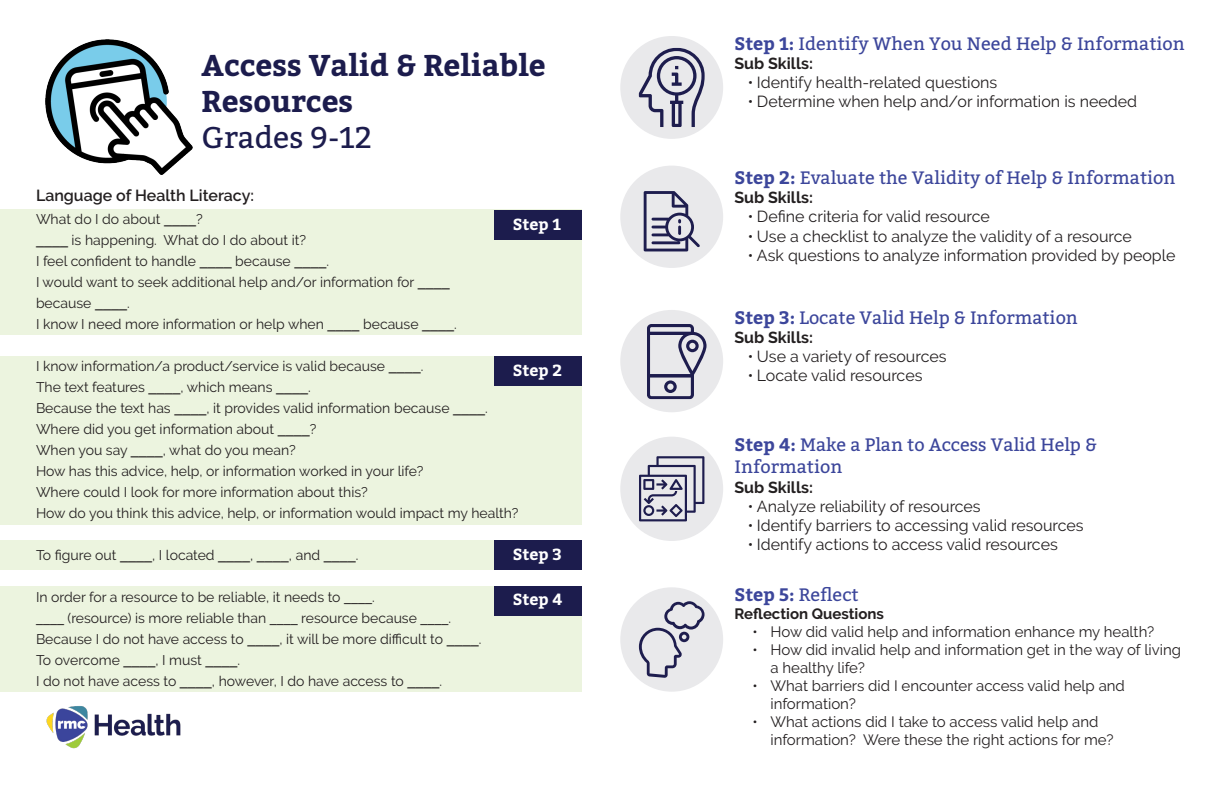
<style>
.page{position:relative;width:1224px;height:792px;background:#fff}
.page>*{position:absolute;margin:0;border:0;box-sizing:border-box;transform-origin:0 0}
.t1{font:700 30px/36px "Bitter";color:#1c1c4d}
.t2{font:30px "Bitter";color:#1c1c4d}
.t3{font:18px "Bitter";color:#3c469b}
.t4{font:16px "Raleway";color:#231f20}
.t5{font:700 16px "Raleway";color:#231f20}
.t6{font:600 16px "Raleway";color:#231f20}
.t7{font:700 16px "Bitter";color:#fff}
.t8{font:15px/18px "Raleway";color:#231f20}
.t9{font:700 15px "Raleway";color:#231f20}
.t10{font:14px/21px "Raleway";color:#231f20}
.s1{font-family:"Bitter";font-size:16px}
.s2{font-family:"Bitter"}
.s3{font-weight:700}
</style>
<div class="page">
<div style="left:0;top:586px;width:582px;height:106px;background:#ecf4df"></div>
<div style="left:0;top:540px;width:582px;height:30px;background:#ecf4df"></div>
<div style="left:0;top:356px;width:582px;height:169px;background:#ecf4df"></div>
<div style="left:0;top:209px;width:582px;height:126px;background:#ecf4df"></div>
<img style="left:45px;top:39px;width:147px;height:136px">
<div style="left:620px;top:36px;width:103px;height:103px;background:#e9e9eb;border-radius:50%"></div>
<svg style="left:639px;top:48px;width:66px;height:79px"></svg>
<div style="left:620px;top:166px;width:103px;height:102px;background:#e9e9eb;border-radius:50%"></div>
<svg style="left:644px;top:191px;width:56px;height:60px"></svg>
<div style="left:620px;top:310px;width:103px;height:102px;background:#e9e9eb;border-radius:50%"></div>
<svg style="left:647px;top:324px;width:60px;height:75px"></svg>
<div style="left:620px;top:437px;width:103px;height:104px;background:#e9e9eb;border-radius:50%"></div>
<svg style="left:639px;top:456px;width:65px;height:65px"></svg>
<div style="left:620px;top:587px;width:103px;height:105px;background:#e9e9eb;border-radius:50%"></div>
<svg style="left:639px;top:601px;width:66px;height:77px"></svg>
<img style="left:46px;top:706px;width:135px;height:43px">
<div style="left:494px;top:211px;width:88px;height:29px;background:#1c1c4d"></div>
<div style="left:494px;top:356px;width:88px;height:30px;background:#1c1c4d"></div>
<div style="left:494px;top:540px;width:88px;height:30px;background:#1c1c4d"></div>
<div style="left:494px;top:586px;width:88px;height:29px;background:#1c1c4d"></div>
<p class="t1" style="left:202px;top:46px;width:346px">Access Valid &amp; Reliable<br>Resources</p>
<p class="t2" style="left:202px;top:116px;width:172px">Grades 9-12</p>
<p class="t6" style="left:36px;top:186px;width:220px">Language of Health Literacy:</p>
<p class="t10" style="left:36px;top:208px;width:168px">What do I do about <span class="s1">____</span>?</p>
<p class="t10" style="left:36px;top:229px;width:272px"><span class="s1">____</span> is happening. What do I do about it?</p>
<p class="t10" style="left:36px;top:250px;width:295px">I feel confident to handle <span class="s1">____</span> because <span class="s1">____</span>.</p>
<p class="t10" style="left:36px;top:271px;width:415px">I would want to seek additional help and/or information for <span class="s1">____ </span>because <span class="s1">____</span>.</p>
<p class="t10" style="left:36px;top:313px;width:422px">I know I need more information or help when <span class="s1">____</span> because <span class="s1">____</span>.</p>
<p class="t10" style="left:36px;top:355px;width:389px">I know information/a product/service is valid because <span class="s1">____</span>.</p>
<p class="t10" style="left:36px;top:376px;width:276px">The text features <span class="s1">____</span>, which means <span class="s1">____</span>.</p>
<p class="t10" style="left:36px;top:397px;width:453px">Because the text has <span class="s1">____</span>, it provides valid information because <span class="s1">____</span>.</p>
<p class="t10" style="left:36px;top:418px;width:282px">Where did you get information about <span class="s1">____</span>?</p>
<p class="t10" style="left:36px;top:439px;width:261px">When you say <span class="s1">____</span>, what do you mean?</p>
<p class="t10" style="left:36px;top:460px;width:389px">How has this advice, help, or information worked in your life?</p>
<p class="t10" style="left:36px;top:481px;width:333px">Where could I look for more information about this?</p>
<p class="t10" style="left:36px;top:502px;width:484px">How do you think this advice, help, or information would impact my health?</p>
<p class="t10" style="left:36px;top:544px;width:324px">To figure out <span class="s1">____</span>, I located <span class="s1">____</span>, <span class="s1">____</span>, and <span class="s1">____</span>.</p>
<p class="t10" style="left:36px;top:586px;width:340px">In order for a resource to be reliable, it needs to <span class="s2">____</span>.</p>
<p class="t10" style="left:36px;top:607px;width:417px"><span class="s2">____</span> (resource) is more reliable than <span class="s2">____</span> resource because <span class="s2">____</span>.</p>
<p class="t10" style="left:36px;top:628px;width:447px">Because I do not have access to <span class="s1">____</span>, it will be more difficult to <span class="s1">____</span>.</p>
<p class="t10" style="left:36px;top:649px;width:206px">To overcome <span class="s1">____</span>, I must <span class="s1">____</span>.</p>
<p class="t10" style="left:36px;top:670px;width:408px">I do not have acess to <span class="s1">____</span>, however, I do have access to <span class="s1">____</span>.</p>
<p class="t7" style="left:513px;top:212px;width:50px">Step 1</p>
<p class="t7" style="left:513px;top:358px;width:51px">Step 2</p>
<p class="t7" style="left:513px;top:542px;width:51px">Step 3</p>
<p class="t7" style="left:513px;top:587px;width:51px">Step 4</p>
<p class="t3" style="left:734px;top:30px;width:452px"><span class="s3">Step 1:</span> Identify When You Need Help &amp; Information</p>
<p class="t5" style="left:734px;top:54px;width:80px">Sub Skills:</p>
<p class="t4" style="left:748px;top:73px;width:251px">• Identify health-related questions</p>
<p class="t4" style="left:748px;top:92px;width:391px">• Determine when help and/or information is needed</p>
<p class="t3" style="left:734px;top:165px;width:442px"><span class="s3">Step 2:</span> Evaluate the Validity of Help &amp; Information</p>
<p class="t5" style="left:734px;top:188px;width:80px">Sub Skills:</p>
<p class="t4" style="left:748px;top:208px;width:243px">• Define criteria for valid resource</p>
<p class="t4" style="left:748px;top:227px;width:385px">• Use a checklist to analyze the validity of a resource</p>
<p class="t4" style="left:748px;top:246px;width:429px">• Ask questions to analyze information provided by people</p>
<p class="t3" style="left:734px;top:305px;width:345px"><span class="s3">Step 3:</span> Locate Valid Help &amp; Information</p>
<p class="t5" style="left:734px;top:328px;width:80px">Sub Skills:</p>
<p class="t4" style="left:748px;top:347px;width:200px">• Use a variety of resources</p>
<p class="t4" style="left:748px;top:367px;width:176px">• Locate valid resources</p>
<p class="t3" style="left:734px;top:431px;width:364px"><span class="s3">Step 4:</span> Make a Plan to Access Valid Help &amp;</p>
<p class="t3" style="left:734px;top:454px;width:109px">Information</p>
<p class="t5" style="left:734px;top:478px;width:80px">Sub Skills:</p>
<p class="t4" style="left:748px;top:497px;width:234px">• Analyze reliability of resources</p>
<p class="t4" style="left:748px;top:516px;width:337px">• Identify barriers to accessing valid resources</p>
<p class="t4" style="left:748px;top:535px;width:311px">• Identify actions to access valid resources</p>
<p class="t3" style="left:734px;top:582px;width:126px"><span class="s3">Step 5:</span> Reflect</p>
<p class="t9" style="left:734px;top:605px;width:151px">Reflection Questions</p>
<p class="t8" style="left:752px;top:623px;width:403px">• How did valid help and information enhance my health?</p>
<p class="t8" style="left:770px;top:641px;width:412px;text-indent:-18px">• How did invalid help and information get in the way of living a healthy life?</p>
<p class="t8" style="left:770px;top:677px;width:356px;text-indent:-18px">• What barriers did I encounter access valid help and information?</p>
<p class="t8" style="left:770px;top:713px;width:345px;text-indent:-18px">• What actions did I take to access valid help and information? Were these the right actions for me?</p>
</div>
